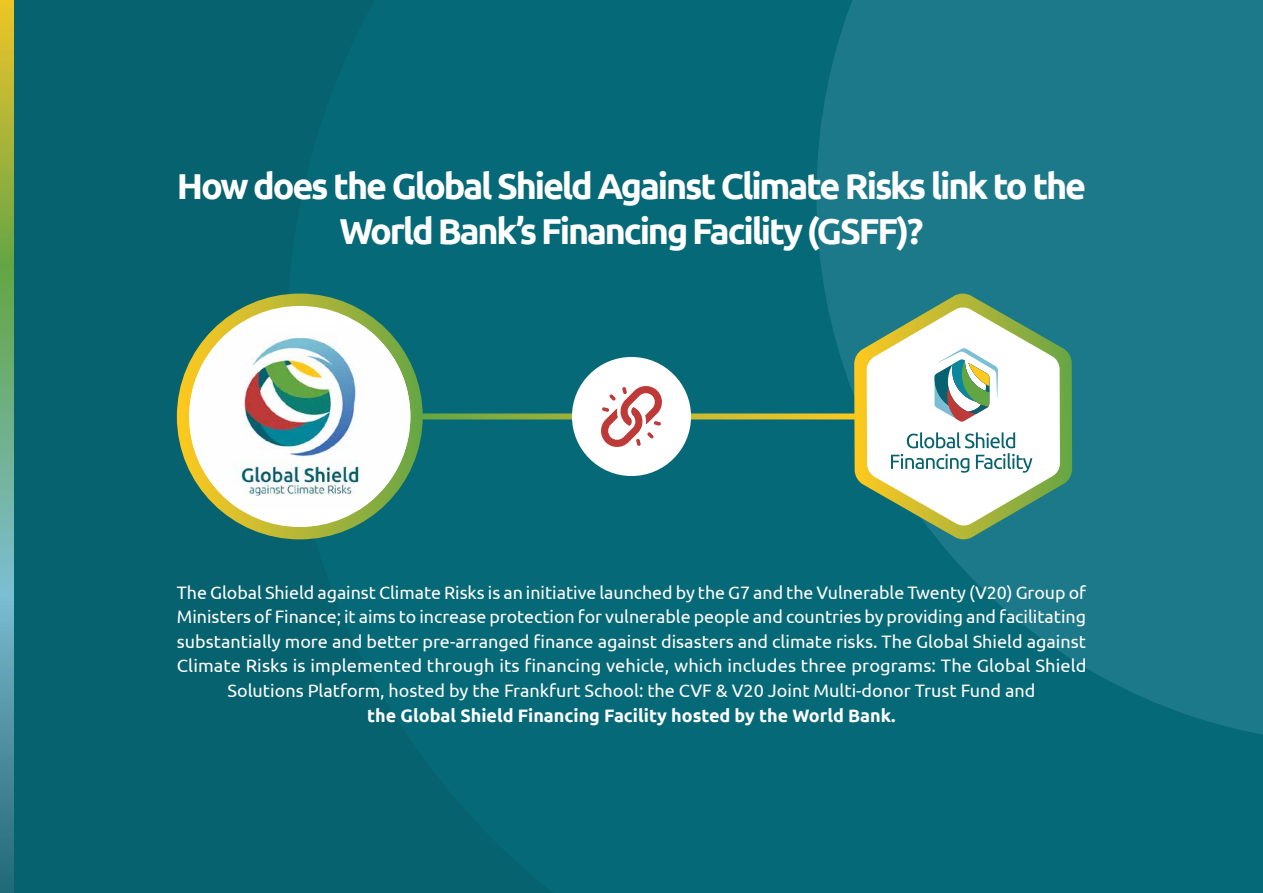
<style>
.page{position:relative;width:1263px;height:893px;background:#066977}
.page>*{position:absolute;margin:0;border:0;box-sizing:border-box;transform-origin:0 0}
.t1{font:700 36px/45px "Ubuntu";letter-spacing:-.06em;color:#fff;text-align:center}
.t2{font:18px/24.6px "Ubuntu";color:#fff;text-align:center}
.t3{font:700 18px "Ubuntu";color:#fff}
</style>
<div class="page">
<svg style="left:816px;top:0;width:447px;height:735px;fill:#1c7989"></svg>
<svg style="left:854px;top:294px;width:218px;height:246px"></svg>
<svg style="left:177px;top:294px;width:246px;height:245px"></svg>
<svg style="left:417px;top:413px;width:440px;height:6px"></svg>
<div style="left:572px;top:357px;width:119px;height:119px;background:#fff;border-radius:50%"></div>
<div style="left:189px;top:306px;width:221px;height:221px;background:#fff;border-radius:50%"></div>
<img style="left:189px;top:323px;width:221px;height:187px">
<svg style="left:867px;top:307px;width:193px;height:219px"></svg>
<svg style="left:601px;top:386px;width:61px;height:61px"></svg>
<svg style="left:0;top:0;width:13px;height:893px"></svg>
<h1 class="t1" style="left:177px;top:163px;width:911px">How does the Global Shield Against Climate Risks link to the<br>World Bank’s Financing Facility (GSFF)?</h1>
<p class="t2" style="left:177px;top:579px;width:911px">The Global Shield against Climate Risks is an initiative launched by the G7 and the Vulnerable Twenty (V20) Group of Ministers of Finance; it aims to increase protection for vulnerable people and countries by providing and facilitating substantially more and better pre-arranged finance against disasters and climate risks. The Global Shield against Climate Risks is implemented through its financing vehicle, which includes three programs: The Global Shield Solutions Platform, hosted by the Frankfurt School: the CVF &amp; V20 Joint Multi-donor Trust Fund and</p>
<p class="t3" style="left:367px;top:704px;width:530px">the Global Shield Financing Facility hosted by the World Bank.</p>
</div>
